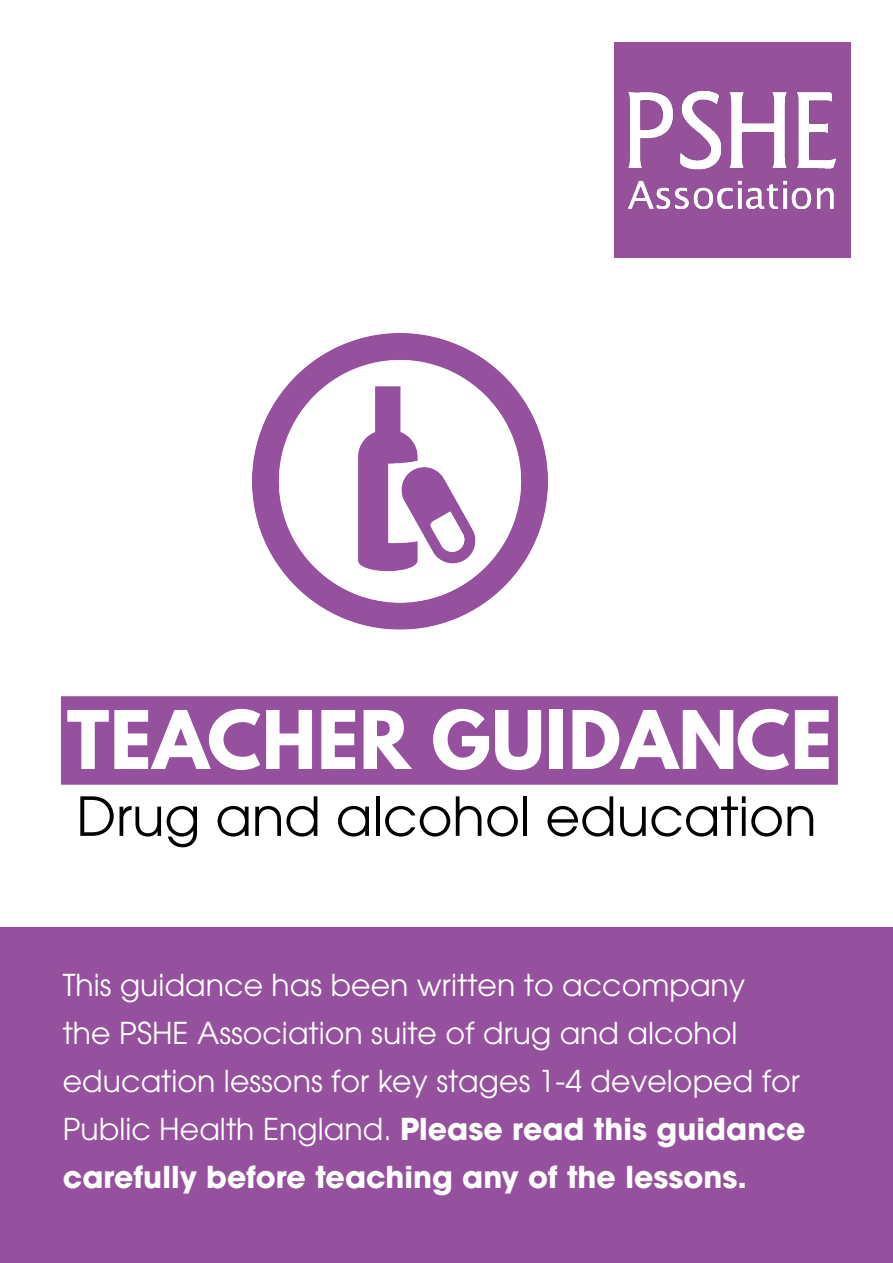
<style>
.page{position:relative;width:893px;height:1263px;background:#fff}
.page>*{position:absolute;margin:0;border:0;box-sizing:border-box;transform-origin:0 0}
.t1{font:700 71.55px "League Spartan";letter-spacing:.01em;color:#fff}
.t2{font:53.4px "ITC Avant Garde Pro";color:#000}
.t3{font:30px/48px "ITC Avant Garde Pro";color:#fff}
.s1{font-weight:700}
</style>
<div class="page">
<div style="left:0;top:927px;width:893px;height:336px;background:#95519e"></div>
<div style="left:61px;top:696px;width:777px;height:89px;background:#95519e"></div>
<img style="left:252px;top:334px;width:296px;height:296px">
<div style="left:614px;top:43px;width:236px;height:215px;background:#95529b"></div>
<img style="left:629px;top:92px;width:207px;height:117px">
<h1 class="t1" style="left:67px;top:684px;width:767px">TEACHER GUIDANCE</h1>
<h2 class="t2" style="left:76px;top:783px;width:742px">Drug and alcohol education</h2>
<p class="t3" style="left:63px;top:960px;width:744px">This guidance has been written to accompany<br>the PSHE Association suite of drug and alcohol education lessons for key stages 1-4 developed for Public Health England. <span class="s1">Please read this guidance carefully before teaching any of the lessons.</span></p>
</div>
